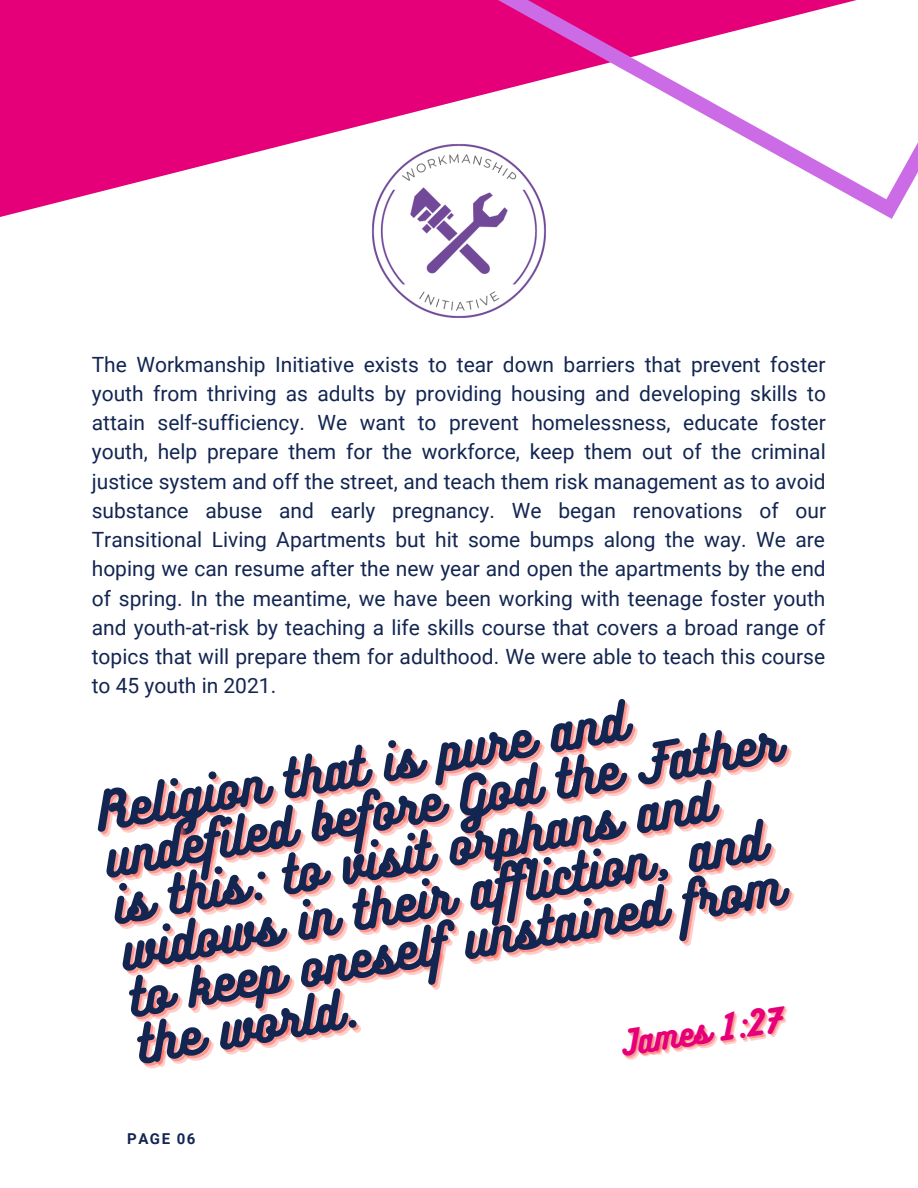
<style>
.page{position:relative;width:918px;height:1188px;background:#fff}
.page>*{position:absolute;margin:0;border:0;box-sizing:border-box;transform-origin:0 0}
.t1{font:48px/49.8px "Bukhari Script";color:#132652}
.t2{font:31.5px "Bukhari Script";color:#e50079}
.t3{font:21px/29.2px "Roboto";color:#132652;text-align:justify}
.t4{font:700 15px "Roboto";letter-spacing:.1em;color:#132652}
.s1{color:rgb(253 97 85/.5)}
</style>
<div class="page">
<svg style="left:0;top:0;width:470px;height:217px;fill:#e50079"></svg>
<svg style="left:470px;top:0;width:448px;height:219px"></svg>
<img style="left:338px;top:110px;width:243px;height:208px">
<p class="t3" style="left:92px;top:350px;width:736px">The Workmanship Initiative exists to tear down barriers that prevent foster youth from thriving as adults by providing housing and developing skills to attain self-sufficiency. We want to prevent homelessness, educate foster youth, help prepare them for the workforce, keep them out of the criminal justice system and off the street, and teach them risk management as to avoid substance abuse and early pregnancy. We began renovations of our Transitional Living Apartments but hit some bumps along the way. We are hoping we can resume after the new year and open the apartments by the end of spring. In the meantime, we have been working with teenage foster youth and youth-at-risk by teaching a life skills course that covers a broad range of topics that will prepare them for adulthood. We were able to teach this course to 45 youth in 2021.</p>
<p class="t1" style="left:144px;top:777px;width:484px;text-indent:-53px;rotate:-10deg">Religion that is pure and <span class="s1">d l</span></p>
<p class="t1" style="left:115px;top:830px;width:670px;text-indent:-15px;rotate:-10deg">undefiled before God the Father <span class="s1">s</span></p>
<p class="t1" style="left:576px;top:796px;width:134px;line-height:50.6px;text-indent:-475px;rotate:-10deg">is this: to visit orphans and <span class="s1">i n</span></p>
<p class="t1" style="left:338px;top:887px;width:428px;text-indent:-225px;rotate:-10deg">widows in their af liction, and <span class="s1">e</span></p>
<p class="t1" style="left:167px;top:965px;width:620px;text-indent:-43px;rotate:-10deg">to keep oneself unstained from <span class="s1">e ol.</span></p>
<p class="t1" style="left:133px;top:1018px;width:226px;rotate:-10deg">the world.</p>
<p class="t2" style="left:619px;top:1024px;width:164px;rotate:-9deg">James 1:27</p>
<p class="t4" style="left:127px;top:1130px;width:70px">PAGE 06</p>
</div>
